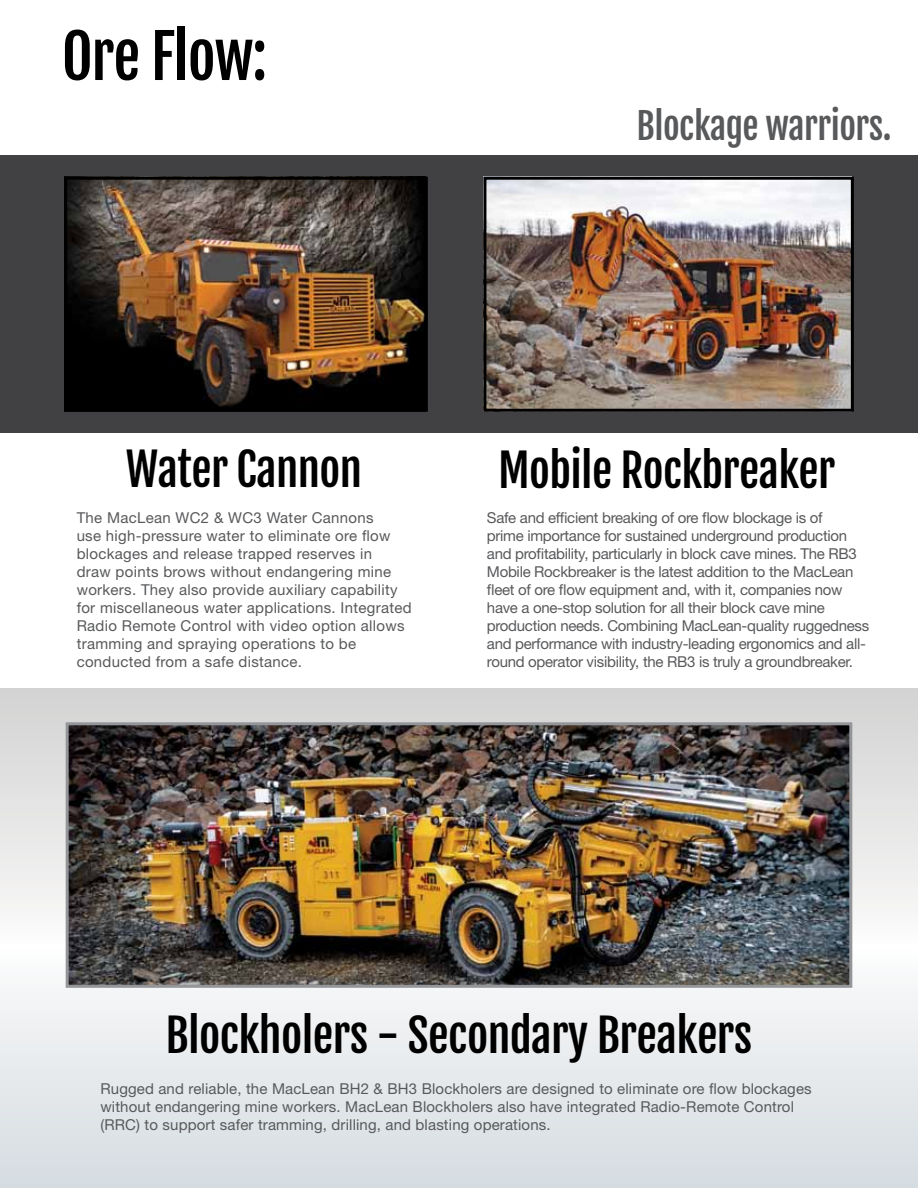
<style>
.page{position:relative;width:918px;height:1188px;background:#fff}
.page>*{position:absolute;margin:0;border:0;box-sizing:border-box;transform-origin:0 0}
.t1{font:60px "Fjalla One";letter-spacing:-.02em;color:#000}
.t2{font:45px "Fjalla One";letter-spacing:-.015em;color:#000}
.t3{font:36px "Fjalla One";letter-spacing:-.015em;color:#58595b}
.t4{font:15px/18px "Helvetica Neue LT Std";letter-spacing:.01em;color:#58595b}
.t5{font:15px/18px "Helvetica Neue LT Std";letter-spacing:-.02em;color:#58595b}
</style>
<div class="page">
<svg style="left:0;top:688px;width:918px;height:500px"></svg>
<div style="left:0;top:155px;width:918px;height:278px;background:#414042"></div>
<img style="left:68px;top:181px;width:356px;height:227px">
<img style="left:487px;top:181px;width:363px;height:227px">
<img style="left:70px;top:726px;width:778px;height:258px">
<div style="left:483px;top:177px;width:371px;height:235px;border:3px solid #000"></div>
<div style="left:64px;top:177px;width:364px;height:235px;border:3px solid #000"></div>
<div style="left:66px;top:722px;width:786px;height:266px;border:3px solid #939598"></div>
<h1 class="t1" style="left:62px;top:19px;width:207px">Ore Flow:</h1>
<h2 class="t3" style="left:637px;top:104px;width:257px">Blockage warriors.</h2>
<h3 class="t2" style="left:126px;top:441px;width:238px">Water Cannon</h3>
<p class="t4" style="left:77px;top:508px;width:336px">The MacLean WC2 &amp; WC3 Water Cannons<br>use high-pressure water to eliminate ore flow blockages and release trapped reserves in<br>draw points brows without endangering mine workers. They also provide auxiliary capability for miscellaneous water applications. Integrated Radio Remote Control with video option allows tramming and spraying operations to be conducted from a safe distance.</p>
<h3 class="t2" style="left:498px;top:443px;width:339px">mobile Rockbreaker</h3>
<p class="t5" style="left:487px;top:509px;width:384px">Safe and efficient breaking of ore flow blockage is of<br>prime importance for sustained underground production and profitability, particularly in block cave mines. The RB3<br>Mobile Rockbreaker is the latest addition to the MacLean fleet of ore flow equipment and, with it, companies now have a one-stop solution for all their block cave mine production needs. Combining MacLean-quality ruggedness and performance with industry-leading ergonomics and all&shy;round operator visibility, the RB3 is truly a groundbreaker.</p>
<h3 class="t2" style="left:165px;top:1008px;width:589px">Blockholers - Secondary Breakers</h3>
<p class="t4" style="left:100px;top:1080px;width:713px">Rugged and reliable, the MacLean BH2 &amp; BH3 Blockholers are designed to eliminate ore flow blockages without endangering mine workers. MacLean Blockholers also have integrated Radio-Remote Control (RRC) to support safer tramming, drilling, and blasting operations.</p>
</div>
